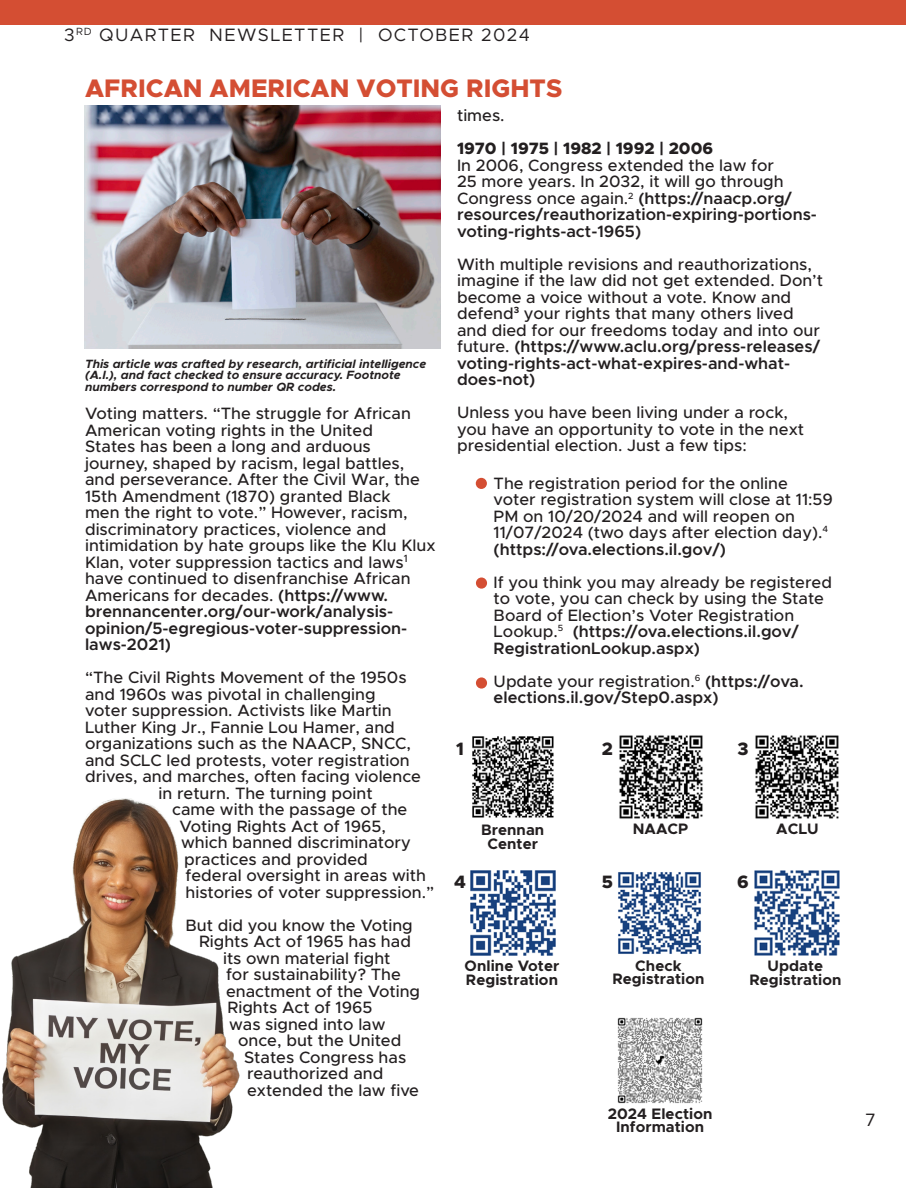
<style>
.page{position:relative;width:918px;height:1188px;background:#fff}
.page>*{position:absolute;margin:0;border:0;box-sizing:border-box;transform-origin:0 0}
.Sub_Title{font:800 25.5px "Metropolis";color:#d44e33}
.t1{font:18px "Metropolis";letter-spacing:.075em;color:#231f20}
.master_head{font:800 18px "Metropolis";color:#231f20}
.body_text{font:500 16.5px/16.5px "Metropolis";color:#231f20}
.body_text-2{font:600 16.5px/16.5px "Metropolis";color:#231f20}
.body_text-3{font:800 16.5px "Metropolis";color:#231f20}
.master_head-2{font:700 15.15px/13.5px "Metropolis";letter-spacing:.005em;color:#231f20;text-align:center}
.body_text-4{font:italic 700 12px/10.5px "Metropolis";color:#231f20}
.s1{font-weight:500}
.s2{font-weight:600}
</style>
<div class="page">
<img style="left:617px;top:1017px;width:86px;height:87px">
<img style="left:755px;top:735px;width:84px;height:84px">
<img style="left:472px;top:736px;width:82px;height:82px">
<img style="left:618px;top:872px;width:83px;height:82px">
<img style="left:619px;top:735px;width:84px;height:84px">
<img style="left:470px;top:870px;width:86px;height:86px">
<img style="left:754px;top:870px;width:86px;height:86px">
<div style="left:0;top:0;width:906px;height:25px;background:#d44e33"></div>
<img style="left:84px;top:105px;width:357px;height:243px">
<div style="left:476px;top:478px;width:11px;height:11px;background:#d44e33;border-radius:50%"></div>
<img style="left:2px;top:798px;width:238px;height:390px">
<div style="left:476px;top:677px;width:11px;height:12px;background:#d44e33;border-radius:50%"></div>
<div style="left:476px;top:577px;width:11px;height:12px;background:#d44e33;border-radius:50%"></div>
<p class="t1" style="left:64px;top:24px;width:467px">3<sup>RD</sup> QUARTER NEWSLETTER | OCTOBER 2024</p>
<p class="Sub_Title" style="left:85px;top:72px;width:479px">AFRICAN AMERICAN VOTING RIGHTS</p>
<p class="body_text" style="left:457px;top:107px;width:49px">times.</p>
<p class="body_text-3" style="left:457px;top:138px;width:258px">1970 | 1975 | 1982 | 1992 | 2006</p>
<p class="body_text-2" style="left:457px;top:157px;width:361px"><span class="s1">In 2006, Congress extended the law for<br>25 more years. In 2032, it will go through Congress once again.</span><sup>2</sup> (https://naacp.org/ resources/reauthorization-expiring-portions&shy;voting-rights-act-1965)</p>
<p class="body_text" style="left:457px;top:256px;width:368px">With multiple revisions and reauthorizations, imagine if the law did not get extended. Don’t become a voice without a vote. Know and defend<sup>3</sup> your rights that many others lived and died for our freedoms today and into our future. <span class="s2">(https://www.aclu.org/press-releases/ voting-rights-act-what-expires-and-what&shy;does-not)</span></p>
<p class="body_text" style="left:457px;top:404px;width:349px">Unless you have been living under a rock, you have an opportunity to vote in the next presidential election. Just a few tips:</p>
<p class="body_text" style="left:494px;top:475px;width:341px">The registration period for the online voter registration system will close at 11:59<br>PM on 10/20/2024 and will reopen on 11/07/2024 (two days after election day).<sup>4 </sup><span class="s2">(https://ova.elections.il.gov/)</span></p>
<p class="body_text" style="left:494px;top:574px;width:340px">If you think you may already be registered to vote, you can check by using the State Board of Election’s Voter Registration Lookup.<sup>5</sup> <span class="s2">(https://ova.elections.il.gov/ RegistrationLookup.aspx)</span></p>
<p class="body_text-2" style="left:494px;top:673px;width:312px"><span class="s1">Update your registration.</span><sup>6</sup> (https://ova. elections.il.gov/Step0.aspx)</p>
<p class="master_head" style="left:456px;top:738px;width:9px">1</p>
<p class="body_text-4" style="left:85px;top:359px;width:343px">This article was crafted by research, artificial intelligence (A.I.), and fact checked to ensure accuracy. Footnote</p>
<p class="body_text-4" style="left:85px;top:382px;width:253px">numbers correspond to number QR codes.</p>
<p class="body_text" style="left:85px;top:405px;width:352px">Voting matters. “The struggle for African American voting rights in the United<br>States has been a long and arduous journey, shaped by racism, legal battles, and perseverance. After the Civil War, the 15th Amendment (1870) granted Black<br>men the right to vote.” However, racism, discriminatory practices, violence and intimidation by hate groups like the Klu Klux Klan, voter suppression tactics and laws<sup>1 </sup>have continued to disenfranchise African Americans for decades. <span class="s2">(https://www. brennancenter.org/our-work/analysis&shy;opinion/5-egregious-voter-suppression&shy;laws-2021)</span></p>
<p class="body_text" style="left:85px;top:669px;width:323px">“The Civil Rights Movement of the 1950s</p>
<p class="body_text" style="left:85px;top:686px;width:292px">and 1960s was pivotal in challenging</p>
<p class="body_text" style="left:85px;top:702px;width:308px">voter suppression. Activists like Martin</p>
<p class="body_text" style="left:85px;top:719px;width:311px">Luther King Jr., Fannie Lou Hamer, and</p>
<p class="body_text" style="left:85px;top:735px;width:328px">organizations such as the NAACP, SNCC,</p>
<p class="body_text" style="left:85px;top:752px;width:326px">and SCLC led protests, voter registration</p>
<p class="body_text" style="left:85px;top:768px;width:338px">drives, and marches, often facing violence</p>
<p class="body_text" style="left:159px;top:785px;width:216px">in return. The turning point</p>
<p class="body_text" style="left:172px;top:801px;width:237px">came with the passage of the</p>
<p class="body_text" style="left:180px;top:818px;width:208px">Voting Rights Act of 1965,</p>
<p class="body_text" style="left:181px;top:834px;width:231px">which banned discriminatory</p>
<p class="body_text" style="left:184px;top:851px;width:185px">practices and provided</p>
<p class="body_text" style="left:186px;top:867px;width:242px">federal oversight in areas with</p>
<p class="body_text" style="left:186px;top:884px;width:250px">histories of voter suppression.”</p>
<p class="body_text" style="left:186px;top:917px;width:229px">But did you know the Voting</p>
<p class="body_text" style="left:199px;top:933px;width:213px">Rights Act of 1965 has had</p>
<p class="body_text" style="left:223px;top:950px;width:169px">its own material fight</p>
<p class="body_text" style="left:226px;top:966px;width:176px">for sustainability? The</p>
<p class="body_text" style="left:226px;top:983px;width:196px">enactment of the Voting</p>
<p class="body_text" style="left:228px;top:999px;width:146px">Rights Act of 1965</p>
<p class="body_text" style="left:229px;top:1016px;width:158px">was signed into law</p>
<p class="body_text" style="left:238px;top:1032px;width:165px">once, but the United</p>
<p class="body_text" style="left:244px;top:1049px;width:164px">States Congress has</p>
<p class="body_text" style="left:247px;top:1065px;width:138px">reauthorized and</p>
<p class="body_text" style="left:247px;top:1082px;width:174px">extended the law five</p>
<p class="master_head" style="left:602px;top:738px;width:13px">2</p>
<p class="master_head" style="left:737px;top:738px;width:13px">3</p>
<p class="master_head-2" style="left:481px;top:823px;width:65px">Brennan<br>Center</p>
<p class="master_head-2" style="left:633px;top:822px;width:57px">NAACP</p>
<p class="master_head-2" style="left:776px;top:822px;width:44px">ACLU</p>
<p class="master_head" style="left:737px;top:870px;width:13px">6</p>
<p class="master_head" style="left:602px;top:870px;width:13px">5</p>
<p class="master_head" style="left:454px;top:870px;width:13px">4</p>
<p class="master_head-2" style="left:465px;top:959px;width:96px">Online Voter</p>
<p class="master_head-2" style="left:466px;top:973px;width:94px">Registration</p>
<p class="master_head-2" style="left:635px;top:959px;width:48px">Check</p>
<p class="master_head-2" style="left:612px;top:972px;width:94px">Registration</p>
<p class="master_head-2" style="left:767px;top:959px;width:57px">Update</p>
<p class="master_head-2" style="left:749px;top:973px;width:94px">Registration</p>
<p class="master_head-2" style="left:608px;top:1107px;width:106px">2024 Election</p>
<p class="master_head-2" style="left:616px;top:1120px;width:90px">Information</p>
<p class="t1" style="left:865px;top:1109px;width:12px">7</p>
</div>
